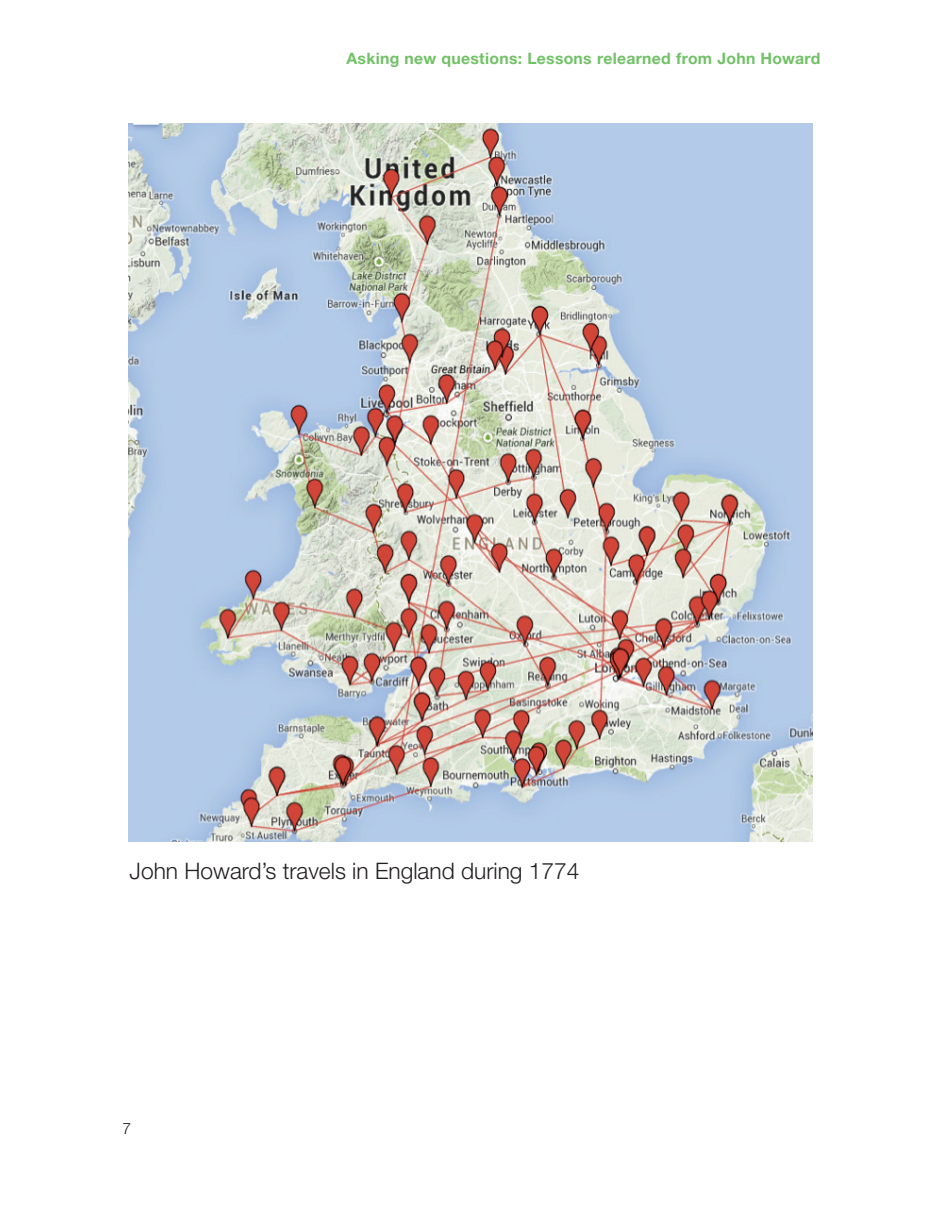
<style>
.page{position:relative;width:943px;height:1216px;background:#fff}
.page>*{position:absolute;margin:0;border:0;box-sizing:border-box;transform-origin:0 0}
.t1{font:300 22.75px "Helvetica Neue LT";color:#231f20}
.t2{font:700 15.75px "Helvetica Neue LT";letter-spacing:.02em;color:#71c167}
.t3{font:300 15.75px "Helvetica Neue LT";color:#231f20}
</style>
<div class="page">
<img style="left:129px;top:124px;width:683px;height:717px">
<p class="t2" style="left:346px;top:49px;width:475px">Asking new questions: Lessons relearned from John Howard</p>
<h1 class="t1" style="left:130px;top:857px;width:451px">John Howard’s travels in England during 1774</h1>
<p class="t3" style="left:122px;top:1118px;width:10px">7</p>
</div>
